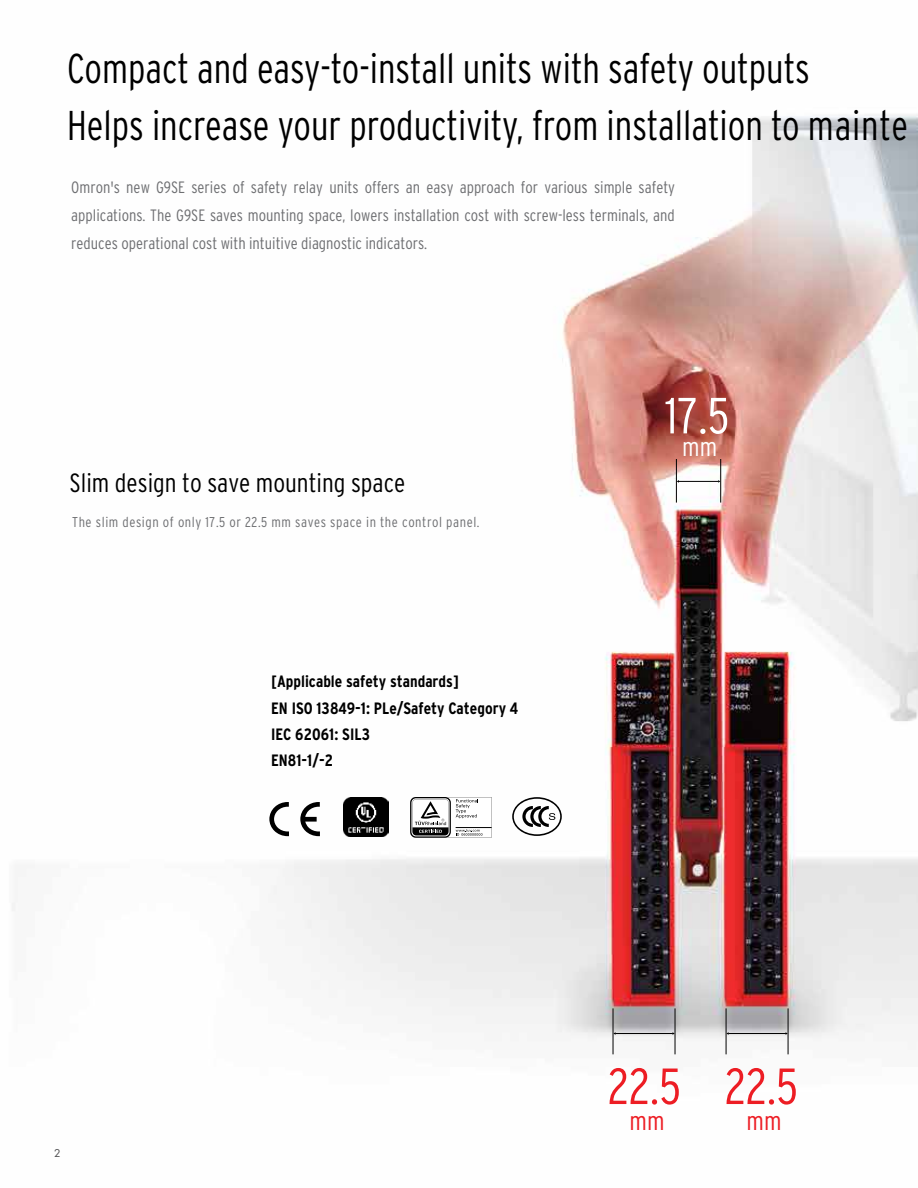
<style>
.page{position:relative;width:918px;height:1188px;background:#fff}
.page>*{position:absolute;margin:0;border:0;box-sizing:border-box;transform-origin:0 0}
.t1{font:300 condensed 50.7px "Interstate CE";color:#ed1d24}
.t2{font:300 condensed 50.7px "Interstate CE";color:#fff}
.t3{font:300 condensed 41.55px/57.2px "Interstate CE";color:#000;scale:.94 1}
.t4{font:300 condensed 26.25px "Interstate CE";color:#000}
.t5{font:300 condensed 26.25px "Interstate CE";color:#ed1d24}
.t6{font:300 condensed 16.35px/27.8px "Interstate CE";color:#6d6e71;text-align:justify}
.t7{font:700 condensed 16.35px/26.2px "Interstate CE";color:#000}
.t8{font:300 condensed 14.25px "Interstate CE";letter-spacing:.04em;color:#6d6e71}
.t9{font:10.5px "Futura";color:#4d4d4f}
</style>
<div class="page">
<img style="left:12px;top:114px;width:906px;height:941px">
<hr style="left:613px;top:1008px;width:1px;height:46px;background:#000">
<hr style="left:675px;top:1008px;width:1px;height:46px;background:#000">
<hr style="left:615px;top:1033px;width:58px;height:1px;background:#000">
<hr style="left:726px;top:1008px;width:1px;height:46px;background:#000">
<hr style="left:788px;top:1008px;width:1px;height:46px;background:#000">
<hr style="left:728px;top:1033px;width:58px;height:1px;background:#000">
<hr style="left:676px;top:459px;width:1px;height:44px;background:#000">
<hr style="left:720px;top:459px;width:1px;height:44px;background:#000">
<hr style="left:679px;top:481px;width:40px;height:1px;background:#000">
<svg style="left:269px;top:802px;width:20px;height:34px"></svg>
<svg style="left:300px;top:802px;width:20px;height:34px"></svg>
<svg style="left:410px;top:797px;width:82px;height:41px"></svg>
<img style="left:343px;top:798px;width:46px;height:39px">
<h2 class="t3" style="left:67px;top:40px;width:896px">Compact and easy-to-install units with safety outputs<br>Helps increase your productivity, from installation to mainte</h2>
<p class="t6" style="left:71px;top:173px;width:605px">Omron's new G9SE series of safety relay units offers an easy approach for various simple safety applications. The G9SE saves mounting space, lowers installation cost with screw-less terminals, and reduces operational cost with intuitive diagnostic indicators.</p>
<h3 class="t4" style="left:69px;top:467px;width:337px">Slim design to save mounting space</h3>
<p class="t8" style="left:72px;top:514px;width:409px">The slim design of only 17.5 or 22.5 mm saves space in the control panel.</p>
<p class="t7" style="left:271px;top:668px;width:249px">[Applicable safety standards]<br>EN ISO 13849-1: PLe/Safety Category 4<br>IEC 62061: SIL3<br>EN81-1/-2</p>
<h1 class="t2" style="left:665px;top:385px;width:66px">17.5<sub>mm</sub></h1>
<p class="t9" style="left:54px;top:1146px;width:8px">2</p>
<h1 class="t1" style="left:608px;top:1055px;width:75px">22.5</h1>
<h3 class="t5" style="left:630px;top:1105px;width:37px">mm</h3>
<h1 class="t1" style="left:725px;top:1055px;width:75px">22.5</h1>
<h3 class="t5" style="left:747px;top:1105px;width:37px">mm</h3>
</div>
